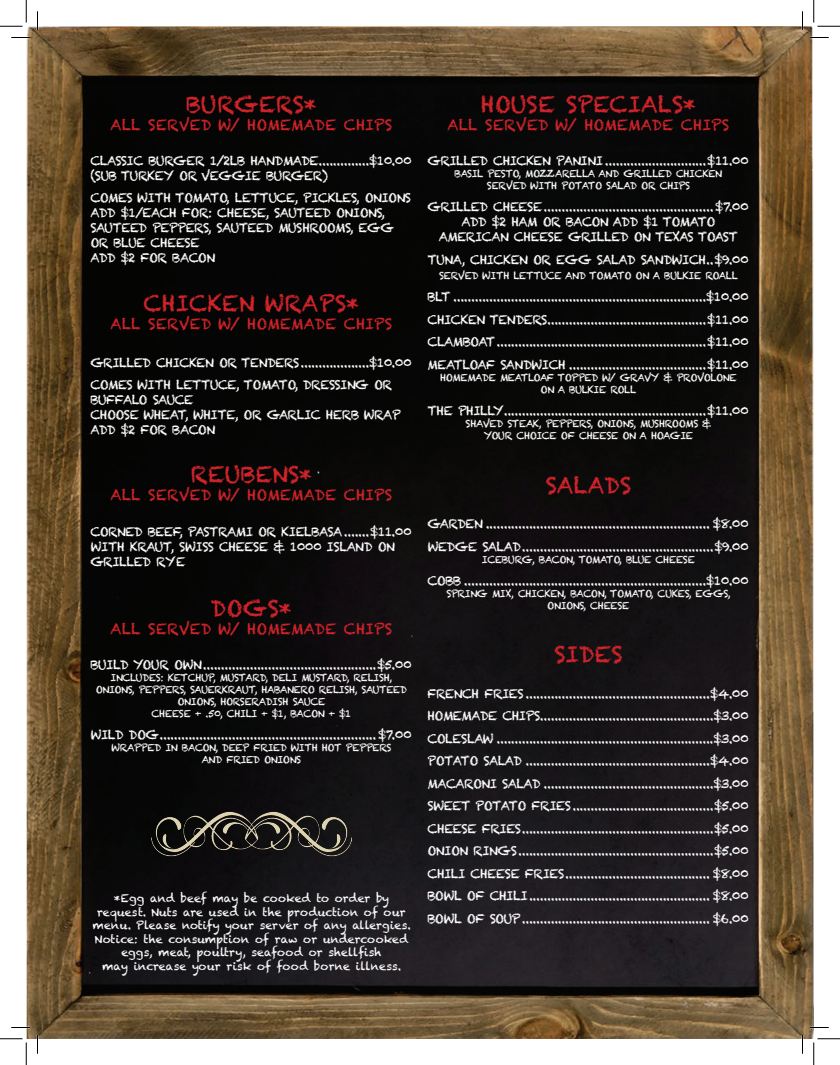
<style>
.page{position:relative;width:840px;height:1065px;background:#fff}
.page>*{position:absolute;margin:0;border:0;box-sizing:border-box;transform-origin:0 0}
.t1{font:22.5px "Chalkduster";color:#d1232a}
.t2{font:15px "Chalkduster";color:#d1232a}
.t3{font:12.5px/15px "Chalkduster";letter-spacing:-.05em;color:#fff}
.t4{font:11.25px/13.5px "Chalkduster";color:#fff;text-align:center}
.t5{font:10px/12px "Chalkduster";letter-spacing:-.05em;color:#fff;text-align:center}
</style>
<div class="page">
<img style="left:26px;top:26px;width:788px;height:1013px">
<img style="left:151px;top:812px;width:201px;height:45px">
<svg style="left:11px;top:37px;width:19px;height:1px"></svg>
<svg style="left:810px;top:37px;width:19px;height:1px"></svg>
<svg style="left:11px;top:1027px;width:19px;height:1px"></svg>
<svg style="left:810px;top:1027px;width:19px;height:1px"></svg>
<svg style="left:37px;top:11px;width:1px;height:19px"></svg>
<svg style="left:37px;top:1035px;width:1px;height:19px"></svg>
<svg style="left:802px;top:11px;width:1px;height:19px"></svg>
<svg style="left:802px;top:1035px;width:1px;height:19px"></svg>
<svg style="left:0;top:0;width:27px;height:27px"></svg>
<svg style="left:0;top:1039px;width:27px;height:26px"></svg>
<svg style="left:814px;top:0;width:26px;height:27px"></svg>
<svg style="left:814px;top:1039px;width:26px;height:26px"></svg>
<p class="t1" style="left:186px;top:91px;width:132px">BURGERS*</p>
<p class="t2" style="left:111px;top:116px;width:283px">ALL SERVED W/ HOMEMADE CHIPS</p>
<p class="t3" style="left:90px;top:153px;width:323px">CLASSIC BURGER 1/2LB HANDMADE..............$10.00</p>
<p class="t3" style="left:90px;top:168px;width:239px">(SUB TURKEY OR VEGGIE BURGER)</p>
<p class="t3" style="left:90px;top:191px;width:322px">COMES WITH TOMATO, LETTUCE, PICKLES, ONIONS</p>
<p class="t3" style="left:90px;top:206px;width:305px">ADD $1/EACH FOR: CHEESE, SAUTEED ONIONS,<br>SAUTEED PEPPERS, SAUTEED MUSHROOMS, EGG<br>OR BLUE CHEESE</p>
<p class="t3" style="left:90px;top:251px;width:126px">ADD $2 FOR BACON</p>
<p class="t1" style="left:144px;top:290px;width:217px">CHICKEN WRAPS*</p>
<p class="t2" style="left:111px;top:315px;width:283px">ALL SERVED W/ HOMEMADE CHIPS</p>
<p class="t3" style="left:90px;top:355px;width:323px">GRILLED CHICKEN OR TENDERS...................$10.00</p>
<p class="t3" style="left:90px;top:377px;width:303px">COMES WITH LETTUCE, TOMATO, DRESSING OR<br>BUFFALO SAUCE</p>
<p class="t3" style="left:90px;top:407px;width:312px">CHOOSE WHEAT, WHITE, OR GARLIC HERB WRAP</p>
<p class="t3" style="left:90px;top:422px;width:126px">ADD $2 FOR BACON</p>
<p class="t1" style="left:191px;top:461px;width:123px">REUBENS*</p>
<p class="t2" style="left:111px;top:486px;width:283px">ALL SERVED W/ HOMEMADE CHIPS</p>
<p class="t3" style="left:90px;top:524px;width:323px">CORNED BEEF, PASTRAMI OR KIELBASA.......$11.00</p>
<p class="t3" style="left:90px;top:539px;width:306px">WITH KRAUT, SWISS CHEESE &amp; 1000 ISLAND ON<br>GRILLED RYE</p>
<p class="t1" style="left:211px;top:595px;width:83px">DOGS*</p>
<p class="t2" style="left:111px;top:620px;width:283px">ALL SERVED W/ HOMEMADE CHIPS</p>
<p class="t3" style="left:90px;top:657px;width:323px">BUILD YOUR OWN................................................$5.00</p>
<p class="t5" style="left:96px;top:672px;width:313px">INCLUDES: KETCHUP, MUSTARD, DELI MUSTARD, RELISH,<br>ONIONS, PEPPERS, SAUERKRAUT, HABANERO RELISH, SAUTEED<br>ONIONS, HORSERADISH SAUCE</p>
<p class="t5" style="left:152px;top:708px;width:201px">CHEESE + .50, CHILI + $1, BACON + $1</p>
<p class="t3" style="left:90px;top:728px;width:323px">WILD DOG............................................................ $7.00</p>
<p class="t5" style="left:111px;top:742px;width:282px">WRAPPED IN BACON, DEEP FRIED WITH HOT PEPPERS</p>
<p class="t5" style="left:202px;top:754px;width:101px">AND FRIED ONIONS</p>
<p class="t4" style="left:93px;top:891px;width:320px">*Egg and beef may be cooked to order by request. Nuts are used in the production of our menu. Please notify your server of any allergies.</p>
<p class="t4" style="left:95px;top:932px;width:315px">Notice: the consumption of raw or undercooked eggs, meat, poultry, seafood or shellfish</p>
<p class="t4" style="left:102px;top:959px;width:301px">may increase your risk of food borne illness.</p>
<p class="t1" style="left:481px;top:91px;width:217px">HOUSE SPECIALS*</p>
<p class="t2" style="left:448px;top:116px;width:283px">ALL SERVED W/ HOMEMADE CHIPS</p>
<p class="t3" style="left:428px;top:153px;width:323px">GRILLED CHICKEN PANINI ............................$11.00</p>
<p class="t5" style="left:455px;top:168px;width:269px">BASIL PESTO, MOZZARELLA AND GRILLED CHICKEN</p>
<p class="t5" style="left:487px;top:180px;width:205px">SERVED WITH POTATO SALAD OR CHIPS</p>
<p class="t3" style="left:428px;top:200px;width:323px">GRILLED CHEESE............................................... $7.00</p>
<p class="t3" style="left:462px;top:215px;width:255px">ADD $2 HAM OR BACON ADD $1 TOMATO</p>
<p class="t3" style="left:439px;top:230px;width:301px">AMERICAN CHEESE GRILLED ON TEXAS TOAST</p>
<p class="t3" style="left:428px;top:252px;width:323px">TUNA, CHICKEN OR EGG SALAD SANDWICH..$9.00</p>
<p class="t5" style="left:439px;top:270px;width:301px">SERVED WITH LETTUCE AND TOMATO ON A BULKIE ROALL</p>
<p class="t3" style="left:428px;top:290px;width:323px">BLT ......................................................................$10.00</p>
<p class="t3" style="left:428px;top:312px;width:323px">CHICKEN TENDERS............................................$11.00</p>
<p class="t3" style="left:428px;top:335px;width:323px">CLAMBOAT..........................................................$11.00</p>
<p class="t3" style="left:428px;top:357px;width:323px">MEATLOAF SANDWICH ......................................$11.00</p>
<p class="t5" style="left:440px;top:372px;width:298px">HOMEMADE MEATLOAF TOPPED W/ GRAVY &amp; PROVOLONE</p>
<p class="t5" style="left:541px;top:384px;width:97px">ON A BULKIE ROLL</p>
<p class="t3" style="left:428px;top:404px;width:323px">THE PHILLY........................................................$11.00</p>
<p class="t5" style="left:466px;top:418px;width:247px">SHAVED STEAK, PEPPERS, ONIONS, MUSHROOMS &amp;</p>
<p class="t5" style="left:484px;top:430px;width:211px">YOUR CHOICE OF CHEESE ON A HOAGIE</p>
<p class="t1" style="left:546px;top:472px;width:87px">SALADS</p>
<p class="t3" style="left:428px;top:516px;width:323px">GARDEN .............................................................. $8.00</p>
<p class="t3" style="left:428px;top:539px;width:323px">WEDGE SALAD.....................................................$9.00</p>
<p class="t5" style="left:482px;top:553px;width:215px">ICEBURG, BACON, TOMATO, BLUE CHEESE</p>
<p class="t3" style="left:428px;top:573px;width:323px">COBB ...................................................................$10.00</p>
<p class="t5" style="left:447px;top:588px;width:285px">SPRING MIX, CHICKEN, BACON, TOMATO, CUKES, EGGS,<br>ONIONS, CHEESE</p>
<p class="t1" style="left:554px;top:641px;width:70px">SIDES</p>
<p class="t3" style="left:428px;top:686px;width:323px">FRENCH FRIES ...................................................$4.00</p>
<p class="t3" style="left:428px;top:708px;width:323px">HOMEMADE CHIPS................................................$3.00</p>
<p class="t3" style="left:428px;top:731px;width:323px">COLESLAW ............................................................$3.00</p>
<p class="t3" style="left:428px;top:753px;width:323px">POTATO SALAD ...................................................$4.00</p>
<p class="t3" style="left:428px;top:776px;width:323px">MACARONI SALAD ...............................................$3.00</p>
<p class="t3" style="left:428px;top:798px;width:323px">SWEET POTATO FRIES.......................................$5.00</p>
<p class="t3" style="left:428px;top:821px;width:323px">CHEESE FRIES.....................................................$5.00</p>
<p class="t3" style="left:428px;top:843px;width:323px">ONION RINGS......................................................$5.00</p>
<p class="t3" style="left:428px;top:866px;width:323px">CHILI CHEESE FRIES........................................ $8.00</p>
<p class="t3" style="left:428px;top:888px;width:323px">BOWL OF CHILI.................................................. $8.00</p>
<p class="t3" style="left:428px;top:911px;width:323px">BOWL OF SOUP.................................................... $6.00</p>
</div>
